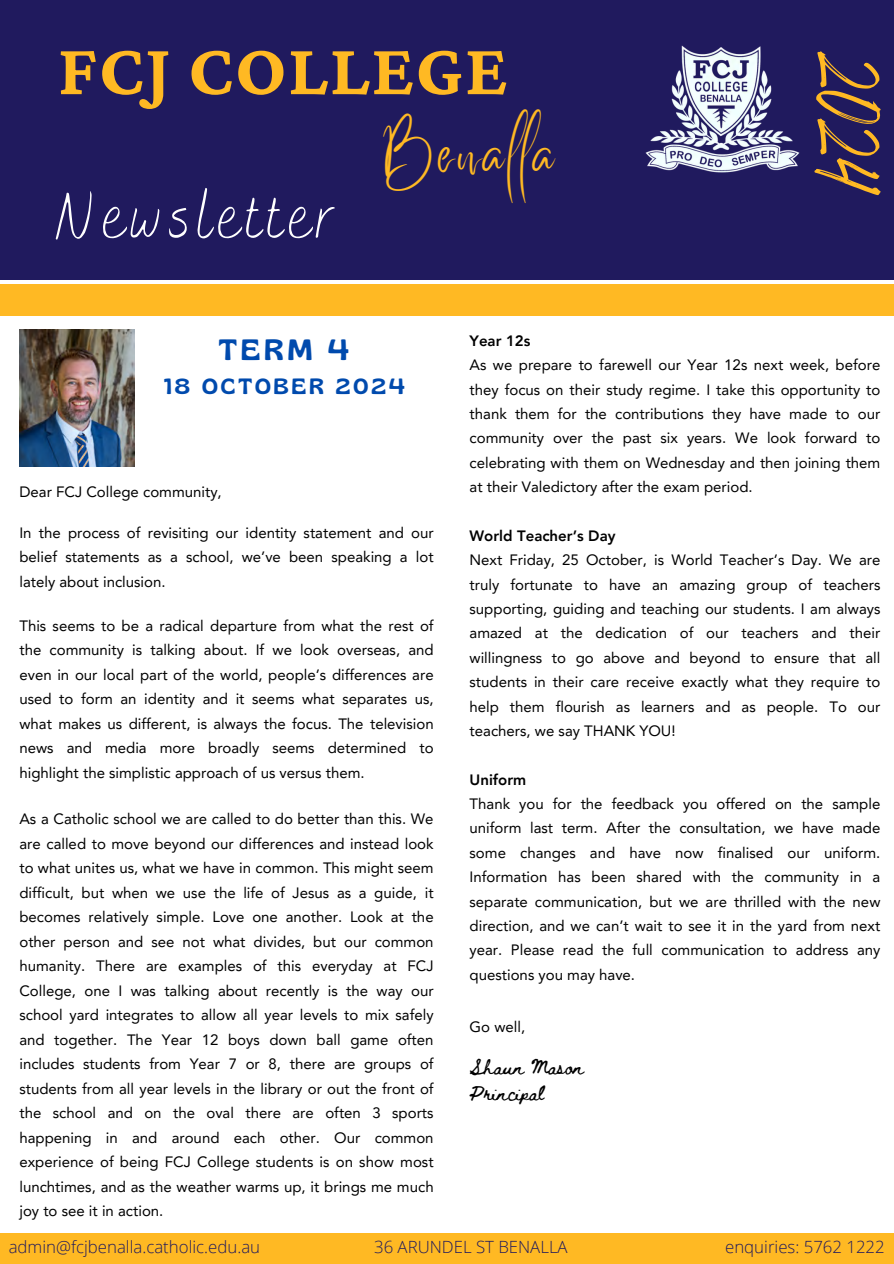
<style>
.page{position:relative;width:894px;height:1264px;background:#fff}
.page>*{position:absolute;margin:0;border:0;box-sizing:border-box;transform-origin:0 0}
.t1{font:700 74.7px "Crimson Pro";letter-spacing:.02em;color:#ffb923}
.t2{font:100 68.4px "Bakerie Smooth";letter-spacing:.07em;color:#fff}
.t3{font:60px "Breathing";color:#ffb923}
.t4{font:48.9px "Better Saturday";letter-spacing:.07em;color:#ffb923}
.t5{font:29.25px "Gliker";color:#004aad}
.t6{font:22.05px "Gliker";letter-spacing:.14em;color:#004aad}
.t7{font:300 16.8px "Open Sans";color:#201a5e}
.t8{font:15px/24.5px "Avenir LT Pro";color:#000;text-align:justify}
.t9{font:800 15px "Avenir LT Pro";color:#000}
.t10{font:15px "Beth Ellen";color:#000}
</style>
<div class="page">
<div style="left:0;top:1233px;width:893px;height:30px;background:#ffb923"></div>
<div style="left:0;top:0;width:893px;height:279px;background:#201a5e"></div>
<img style="left:645px;top:45px;width:153px;height:128px">
<div style="left:0;top:284px;width:893px;height:32px;background:#ffb923"></div>
<img style="left:19px;top:329px;width:115px;height:138px">
<h5 class="t1" style="left:58px;top:27px;width:451px">FCJ COLLEGE</h5>
<p class="t4" style="left:381px;top:144px;width:176px">Benalla</p>
<p class="t2" style="left:54px;top:176px;width:284px">Newsletter</p>
<h4 class="t3" style="left:871px;top:52px;width:145px;rotate:90deg">2024</h4>
<h3 class="t5" style="left:219px;top:331px;width:131px">TERM 4</h3>
<h3 class="t6" style="left:164px;top:372px;width:242px">18 OCTOBER 2024</h3>
<p class="t8" style="left:19px;top:480px;width:204px">Dear FCJ College community,</p>
<p class="t8" style="left:19px;top:521px;width:415px">In the process of revisiting our identity statement and our belief statements as a school, we’ve been speaking a lot lately about inclusion.</p>
<p class="t8" style="left:19px;top:614px;width:415px">This seems to be a radical departure from what the rest of the community is talking about. If we look overseas, and even in our local part of the world, people’s differences are used to form an identity and it seems what separates us, what makes us different, is always the focus. The television news and media more broadly seems determined to highlight the simplistic approach of us versus them.</p>
<p class="t8" style="left:19px;top:808px;width:415px">As a Catholic school we are called to do better than this. We are called to move beyond our differences and instead look to what unites us, what we have in common. This might seem difficult, but when we use the life of Jesus as a guide, it becomes relatively simple. Love one another. Look at the other person and see not what divides, but our common humanity. There are examples of this everyday at FCJ College, one I was talking about recently is the way our school yard integrates to allow all year levels to mix safely and together. The Year 12 boys down ball game often includes students from Year 7 or 8, there are groups of students from all year levels in the library or out the front of the school and on the oval there are often 3 sports happening in and around each other. Our common experience of being FCJ College students is on show most lunchtimes, and as the weather warms up, it brings me much joy to see it in action.</p>
<p class="t9" style="left:469px;top:334px;width:62px">Year 12s</p>
<p class="t8" style="left:469px;top:354px;width:412px">As we prepare to farewell our Year 12s next week, before they focus on their study regime. I take this opportunity to thank them for the contributions they have made to our community over the past six years. We look forward to celebrating with them on Wednesday and then joining them at their Valedictory after the exam period.</p>
<p class="t9" style="left:469px;top:529px;width:147px">World Teacher’s Day</p>
<p class="t8" style="left:469px;top:549px;width:412px">Next Friday, 25 October, is World Teacher’s Day. We are truly fortunate to have an amazing group of teachers supporting, guiding and teaching our students. I am always amazed at the dedication of our teachers and their willingness to go above and beyond to ensure that all students in their care receive exactly what they require to help them flourish as learners and as people. To our teachers, we say THANK YOU!</p>
<p class="t9" style="left:469px;top:773px;width:58px">Uniform</p>
<p class="t8" style="left:469px;top:793px;width:412px">Thank you for the feedback you offered on the sample uniform last term. After the consultation, we have made some changes and have now finalised our uniform.<br>Information has been shared with the community in a separate communication, but we are thrilled with the new direction, and we can’t wait to see it in the yard from next year. Please read the full communication to address any questions you may have.</p>
<p class="t8" style="left:469px;top:1015px;width:57px">Go well,</p>
<p class="t10" style="left:469px;top:1060px;width:116px">Shaun Mason</p>
<h5 class="t10" style="left:469px;top:1086px;width:76px">Principal</h5>
<p class="t7" style="left:9px;top:1234px;width:253px">admin@fcjbenalla.catholic.edu.au</p>
<p class="t7" style="left:374px;top:1234px;width:195px">36 ARUNDEL ST BENALLA</p>
<p class="t7" style="left:725px;top:1234px;width:161px">enquiries: 5762 1222</p>
</div>
